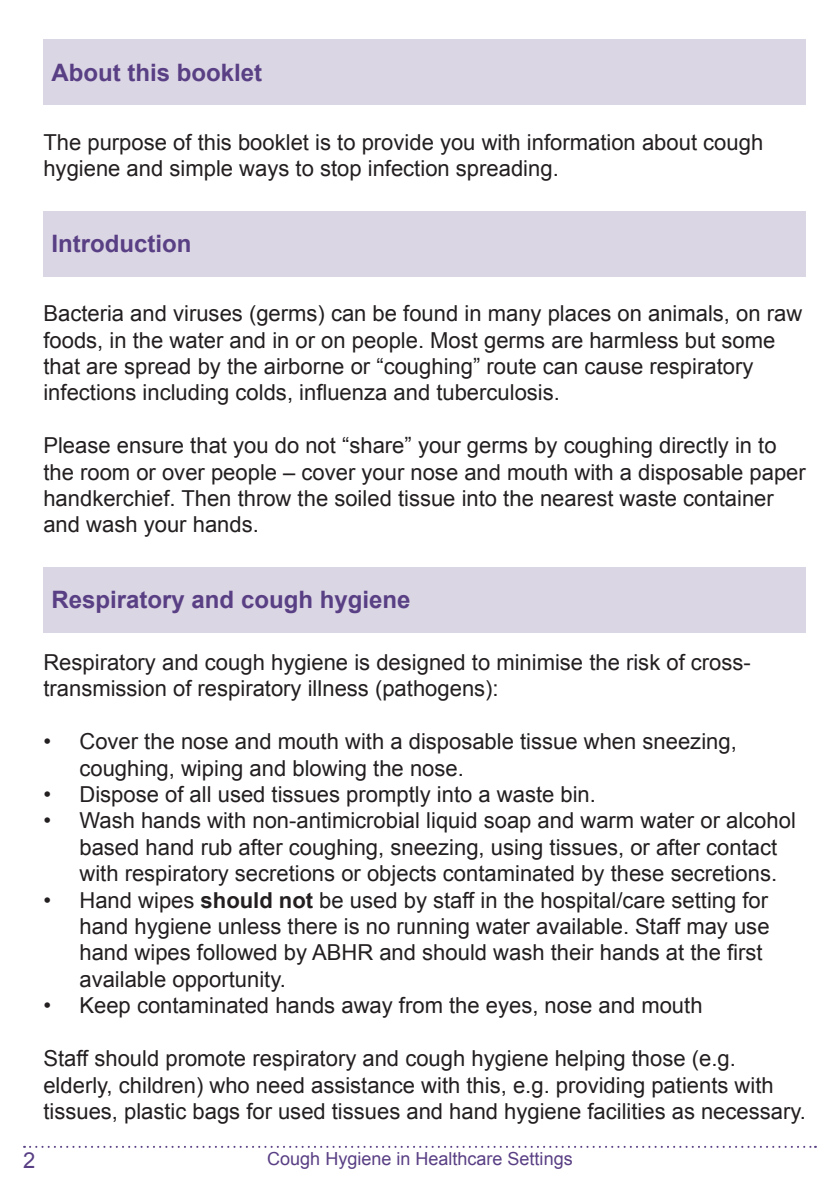
<style>
.page{position:relative;width:840px;height:1191px;background:#fff}
.page>*{position:absolute;margin:0;border:0;box-sizing:border-box;transform-origin:0 0}
.t1{font:700 24px "Arial";color:#593f84}
.t2{font:22px/26.4px "Arial";color:#231f20}
.t3{font:22px "Arial";color:#593f84}
.t4{font:18px "Arial";color:#593f84}
.s1{font-weight:700}
</style>
<div class="page">
<svg style="left:24px;top:1145px;width:791px;height:2px"></svg>
<div style="left:43px;top:40px;width:762px;height:65px;background:#dbd6e4"></div>
<div style="left:43px;top:211px;width:762px;height:65px;background:#dbd6e4"></div>
<div style="left:43px;top:567px;width:762px;height:65px;background:#dbd6e4"></div>
<p class="t1" style="left:51px;top:57px;width:212px">About this booklet</p>
<p class="t2" style="left:43px;top:129px;width:721px">The purpose of this booklet is to provide you with information about cough hygiene and simple ways to stop infection spreading.</p>
<p class="t1" style="left:51px;top:228px;width:141px">Introduction</p>
<p class="t2" style="left:43px;top:300px;width:760px">Bacteria and viruses (germs) can be found in many places on animals, on raw foods, in the water and in or on people. Most germs are harmless but some that are spread by the airborne or “coughing” route can cause respiratory infections including colds, influenza and tuberculosis.</p>
<p class="t2" style="left:43px;top:432px;width:763px">Please ensure that you do not “share” your germs by coughing directly in to the room or over people – cover your nose and mouth with a disposable paper handkerchief. Then throw the soiled tissue into the nearest waste container and wash your hands.</p>
<p class="t1" style="left:51px;top:584px;width:360px">Respiratory and cough hygiene</p>
<p class="t2" style="left:43px;top:649px;width:708px">Respiratory and cough hygiene is designed to minimise the risk of cross&shy;transmission of respiratory illness (pathogens):</p>
<p class="t2" style="left:79px;top:728px;width:658px;text-indent:-36px">• Cover the nose and mouth with a disposable tissue when sneezing, coughing, wiping and blowing the nose.</p>
<p class="t2" style="left:43px;top:781px;width:553px">• Dispose of all used tissues promptly into a waste bin.</p>
<p class="t2" style="left:79px;top:807px;width:717px;text-indent:-36px">• Wash hands with non-antimicrobial liquid soap and warm water or alcohol based hand rub after coughing, sneezing, using tissues, or after contact with respiratory secretions or objects contaminated by these secretions.</p>
<p class="t2" style="left:79px;top:887px;width:691px;text-indent:-36px">• Hand wipes <span class="s1">should not</span> be used by staff in the hospital/care setting for hand hygiene unless there is no running water available. Staff may use hand wipes followed by ABHR and should wash their hands at the first available opportunity.</p>
<p class="t2" style="left:43px;top:992px;width:660px">• Keep contaminated hands away from the eyes, nose and mouth</p>
<p class="t2" style="left:43px;top:1045px;width:763px">Staff should promote respiratory and cough hygiene helping those (e.g. elderly, children) who need assistance with this, e.g. providing patients with tissues, plastic bags for used tissues and hand hygiene facilities as necessary.</p>
<p class="t3" style="left:23px;top:1145px;width:14px">2</p>
<p class="t4" style="left:267px;top:1146px;width:307px">Cough Hygiene in Healthcare Settings</p>
</div>
